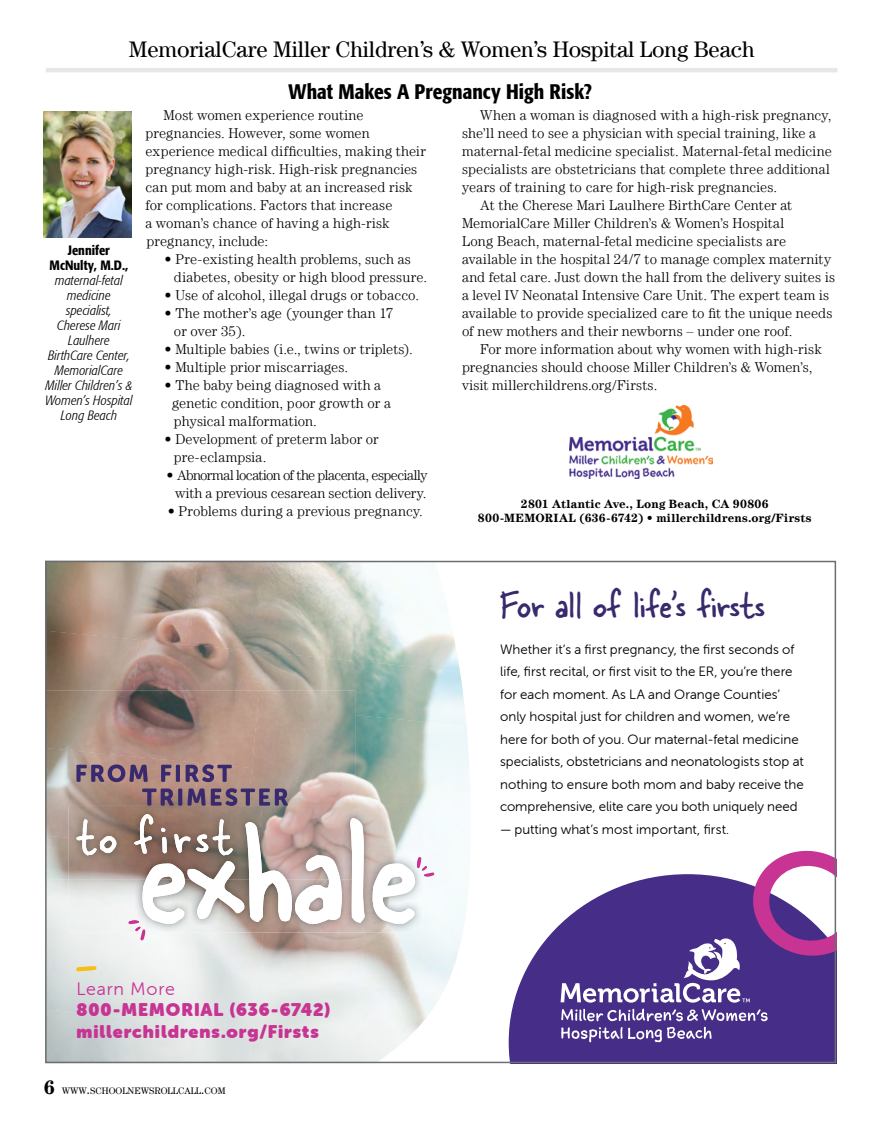
<style>
.page{position:relative;width:878px;height:1121px;background:#fff}
.page>*{position:absolute;margin:0;border:0;box-sizing:border-box;transform-origin:0 0}
.t1{font:40.5px "Skippy Sharp";letter-spacing:-.015em;color:#39296d}
.t2{font:22.5px "Century LT";letter-spacing:-.005em;color:#000}
.t3{font:500 condensed 21px "Formata";color:#000}
.t4{font:18px/21.6px "Museo Sans Rounded";letter-spacing:.055em;color:#c73493}
.t5{font:18px "Museo Sans Rounded 300";letter-spacing:.045em;color:#c73493}
.t6{font:300 14.25px/18px "Century LT";letter-spacing:.01em;color:#000}
.t7{font:300 14.25px/18px "Century LT";letter-spacing:-.02em;color:#000;text-align:center}
.t8{font:13.5px/22.5px "Museo Sans Rounded 300";color:#000}
.t9{font:italic 300 condensed 13.5px/15px "Formata";letter-spacing:.005em;color:#000;text-align:center}
.t10{font:500 condensed 13.5px/15px "Formata";color:#000;text-align:center}
.t11{font:700 12px/13.5px "Century LT";letter-spacing:.02em;color:#000;text-align:center}
.t12{font:9.45px "Century LT";color:#000}
.s1{font-weight:700;font-size:19.5px}
.s2{font-size:13.5px}
</style>
<div class="page">
<img style="left:44px;top:112px;width:88px;height:126px">
<hr style="left:46px;top:68px;width:791px;height:4px;background:#e6e7e8">
<img style="left:569px;top:406px;width:143px;height:72px">
<svg style="left:508px;top:924px;width:325px;height:136px;fill:#462d87"></svg>
<svg style="left:560px;top:850px;width:273px;height:192px"></svg>
<img style="left:48px;top:564px;width:141px;height:75px">
<img style="left:189px;top:564px;width:151px;height:75px">
<img style="left:340px;top:564px;width:114px;height:75px">
<img style="left:48px;top:630px;width:91px;height:61px">
<img style="left:134px;top:639px;width:331px;height:76px">
<img style="left:355px;top:715px;width:115px;height:114px">
<img style="left:365px;top:829px;width:103px;height:163px">
<img style="left:250px;top:940px;width:115px;height:120px">
<img style="left:354px;top:985px;width:88px;height:58px">
<img style="left:352px;top:1039px;width:49px;height:21px">
<svg style="left:76px;top:966px;width:20px;height:5px"></svg>
<img style="left:355px;top:806px;width:68px;height:8px">
<img style="left:48px;top:691px;width:200px;height:71px">
<img style="left:248px;top:691px;width:107px;height:115px">
<img style="left:48px;top:747px;width:151px;height:88px">
<img style="left:194px;top:762px;width:58px;height:26px">
<img style="left:48px;top:835px;width:21px;height:44px">
<img style="left:69px;top:806px;width:190px;height:73px">
<img style="left:259px;top:806px;width:96px;height:8px">
<svg style="left:76px;top:814px;width:359px;height:126px"></svg>
<img style="left:146px;top:818px;width:209px;height:61px">
<img style="left:76px;top:814px;width:157px;height:41px">
<svg style="left:142px;top:788px;width:146px;height:18px"></svg>
<svg style="left:76px;top:764px;width:156px;height:18px"></svg>
<h2 class="t2" style="left:129px;top:36px;width:627px">MemorialCare Miller Children’s &amp; Women’s Hospital Long Beach</h2>
<h3 class="t3" style="left:288px;top:79px;width:305px">What Makes A Pregnancy High Risk?</h3>
<p class="t10" style="left:50px;top:243px;width:80px">Jennifer<br>McNulty, M.D.,</p>
<p class="t9" style="left:45px;top:273px;width:89px">maternal-fetal medicine specialist,<br>Cherese Mari<br>Laulhere<br>BirthCare Center,<br>MemorialCare<br>Miller Children’s &amp;<br>Women’s Hospital<br>Long Beach</p>
<p class="t6" style="left:145px;top:106px;width:282px;text-indent:18px">Most women experience routine pregnancies. However, some women experience medical difficulties, making their pregnancy high-risk. High-risk pregnancies can put mom and baby at an increased risk for complications. Factors that increase<br>a woman’s chance of having a high-risk pregnancy, include:</p>
<p class="t6" style="left:174px;top:250px;width:255px;text-indent:-9px">• Pre-existing health problems, such as diabetes, obesity or high blood pressure.</p>
<p class="t6" style="left:165px;top:286px;width:256px">• Use of alcohol, illegal drugs or tobacco.</p>
<p class="t6" style="left:174px;top:304px;width:221px;text-indent:-9px">• The mother’s age (younger than 17 or over 35).</p>
<p class="t6" style="left:165px;top:340px;width:250px">• Multiple babies (i.e., twins or triplets).</p>
<p class="t6" style="left:165px;top:358px;width:185px">• Multiple prior miscarriages.</p>
<p class="t6" style="left:172px;top:376px;width:220px;text-indent:-8px">• The baby being diagnosed with a genetic condition, poor growth or a physical malformation.</p>
<p class="t6" style="left:174px;top:430px;width:206px;text-indent:-9px">• Development of preterm labor or pre-eclampsia.</p>
<p class="t7" style="left:166px;top:466px;width:262px">• Abnormal location of the placenta, especially with a previous cesarean section delivery.</p>
<p class="t6" style="left:168px;top:502px;width:257px">• Problems during a previous pregnancy.</p>
<p class="t6" style="left:480px;top:106px;width:353px">When a woman is diagnosed with a high-risk pregnancy,</p>
<p class="t6" style="left:462px;top:124px;width:355px">she’ll need to see a physician with special training, like a</p>
<p class="t6" style="left:462px;top:142px;width:371px">maternal-fetal medicine specialist. Maternal-fetal medicine</p>
<p class="t6" style="left:462px;top:160px;width:369px">specialists are obstetricians that complete three additional</p>
<p class="t6" style="left:462px;top:178px;width:317px">years of training to care for high-risk pregnancies.</p>
<p class="t6" style="left:480px;top:196px;width:313px">At the Cherese Mari Laulhere BirthCare Center at</p>
<p class="t6" style="left:462px;top:214px;width:323px">MemorialCare Miller Children’s &amp; Women’s Hospital</p>
<p class="t6" style="left:462px;top:232px;width:325px">Long Beach, maternal-fetal medicine specialists are</p>
<p class="t6" style="left:462px;top:250px;width:370px">available in the hospital 24/7 to manage complex maternity</p>
<p class="t6" style="left:462px;top:268px;width:374px">and fetal care. Just down the hall from the delivery suites is</p>
<p class="t6" style="left:462px;top:286px;width:369px">a level IV Neonatal Intensive Care Unit. The expert team is</p>
<p class="t6" style="left:462px;top:304px;width:372px">available to provide specialized care to fit the unique needs</p>
<p class="t6" style="left:462px;top:322px;width:332px">of new mothers and their newborns – under one roof.</p>
<p class="t6" style="left:480px;top:340px;width:343px">For more information about why women with high-risk</p>
<p class="t6" style="left:462px;top:358px;width:352px">pregnancies should choose Miller Children’s &amp; Women’s,</p>
<p class="t6" style="left:462px;top:376px;width:197px">visit millerchildrens.org/Firsts.</p>
<p class="t11" style="left:478px;top:497px;width:335px">2801 Atlantic Ave., Long Beach, CA 90806<br>800-MEMORIAL (636-6742) • millerchildrens.org/Firsts</p>
<h1 class="t1" style="left:500px;top:575px;width:266px">For all of life’s firsts</h1>
<p class="t8" style="left:500px;top:638px;width:305px">Whether it’s a first pregnancy, the first seconds of life, first recital, or first visit to the ER, you’re there for each moment. As LA and Orange Counties’ only hospital just for children and women, we’re here for both of you. Our maternal-fetal medicine specialists, obstetricians and neonatologists stop at nothing to ensure both mom and baby receive the comprehensive, elite care you both uniquely need</p>
<p class="t8" style="left:500px;top:818px;width:231px">— putting what’s most important, first.</p>
<p class="t5" style="left:76px;top:978px;width:100px">Learn More</p>
<p class="t4" style="left:76px;top:999px;width:255px">800-MEMORIAL (636-6742) millerchildrens.org/Firsts</p>
<p class="t12" style="left:44px;top:1085px;width:183px"><span class="s1">6</span> WWW<span class="s2">.</span>SCHOOLNEWSROLLCALL<span class="s2">.</span>COM</p>
</div>
